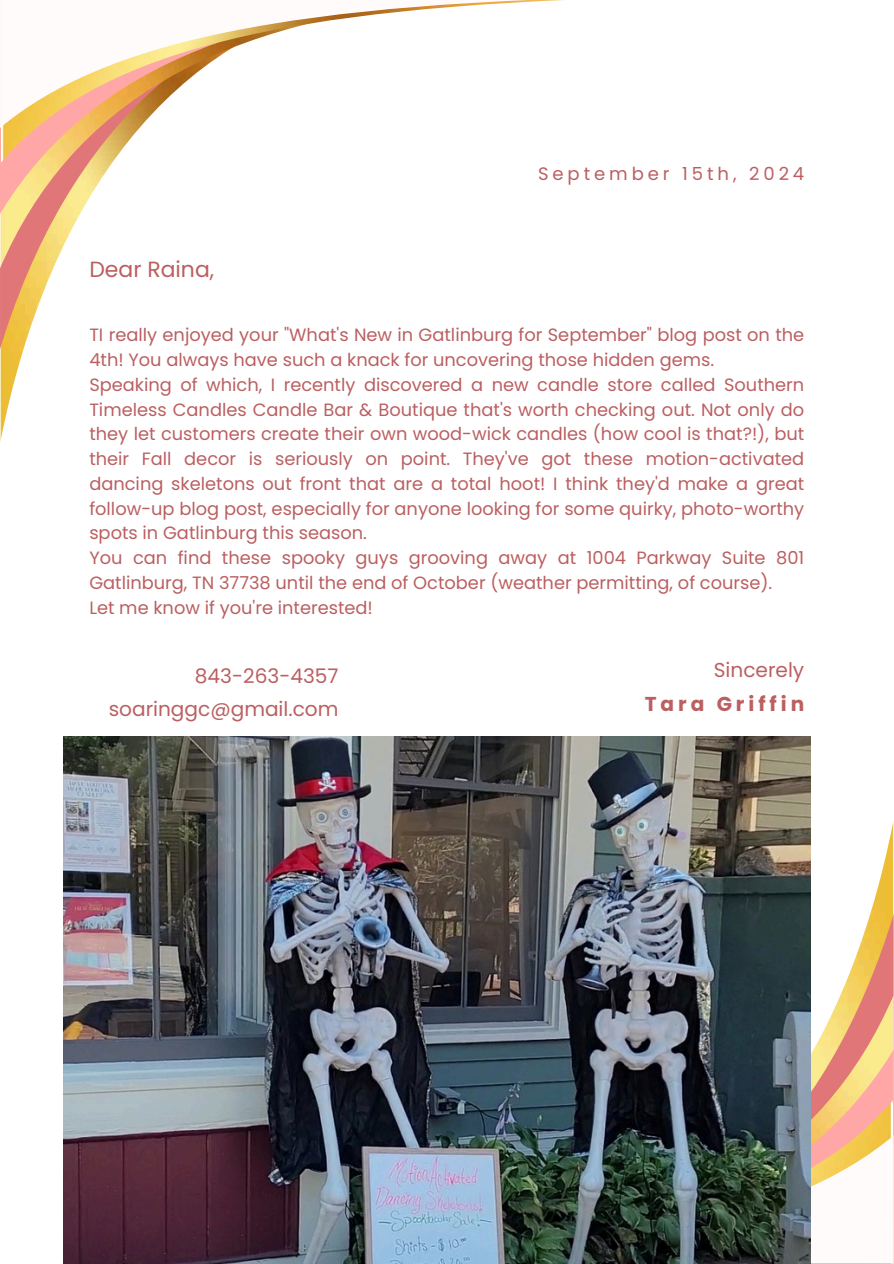
<style>
.page{position:relative;width:894px;height:1264px;background:#fff}
.page>*{position:absolute;margin:0;border:0;box-sizing:border-box;transform-origin:0 0}
.t1{font:21.9px "Poppins";color:#bb5f61}
.t2{font:20.1px "Poppins";color:#bb5f61}
.t3{font:700 20.1px "Poppins";letter-spacing:.195em;color:#bb5f61}
.t4{font:18px "Poppins";letter-spacing:.215em;color:#bb5f61}
.t5{font:17.85px/24.8px "Poppins";color:#bb5f61}
</style>
<div class="page">
<svg style="left:810px;top:820px;width:83px;height:175px"></svg>
<svg style="left:810px;top:995px;width:83px;height:104px"></svg>
<svg style="left:810px;top:1099px;width:83px;height:163px"></svg>
<svg style="left:0;top:268px;width:54px;height:175px"></svg>
<svg style="left:0;top:164px;width:111px;height:104px"></svg>
<svg style="left:0;top:0;width:530px;height:164px"></svg>
<img style="left:63px;top:736px;width:747px;height:527px">
<h2 class="t1" style="left:89px;top:254px;width:126px">Dear Raina,</h2>
<p class="t4" style="left:538px;top:161px;width:268px">September 15th, 2024</p>
<p class="t5" style="left:89px;top:322px;width:716px">TI really enjoyed your "What's New in Gatlinburg for September" blog post on the<br>4th! You always have such a knack for uncovering those hidden gems.</p>
<p class="t5" style="left:89px;top:372px;width:716px;text-align:justify">Speaking of which, I recently discovered a new candle store called Southern Timeless Candles Candle Bar &amp; Boutique that's worth checking out. Not only do they let customers create their own wood-wick candles (how cool is that?!), but their Fall decor is seriously on point. They've got these motion-activated dancing skeletons out front that are a total hoot! I think they'd make a great follow-up blog post, especially for anyone looking for some quirky, photo-worthy spots in Gatlinburg this season.</p>
<p class="t5" style="left:89px;top:545px;width:716px">You can find these spooky guys grooving away at 1004 Parkway Suite 801<br>Gatlinburg, TN 37738 until the end of October (weather permitting, of course).</p>
<p class="t5" style="left:89px;top:595px;width:285px">Let me know if you're interested!</p>
<h2 class="t2" style="left:195px;top:661px;width:145px">843-263-4357</h2>
<h1 class="t2" style="left:109px;top:695px;width:231px">soaringgc@gmail.com</h1>
<h2 class="t2" style="left:713px;top:656px;width:92px">Sincerely</h2>
<h2 class="t3" style="left:644px;top:690px;width:161px">Tara Griffin</h2>
</div>
